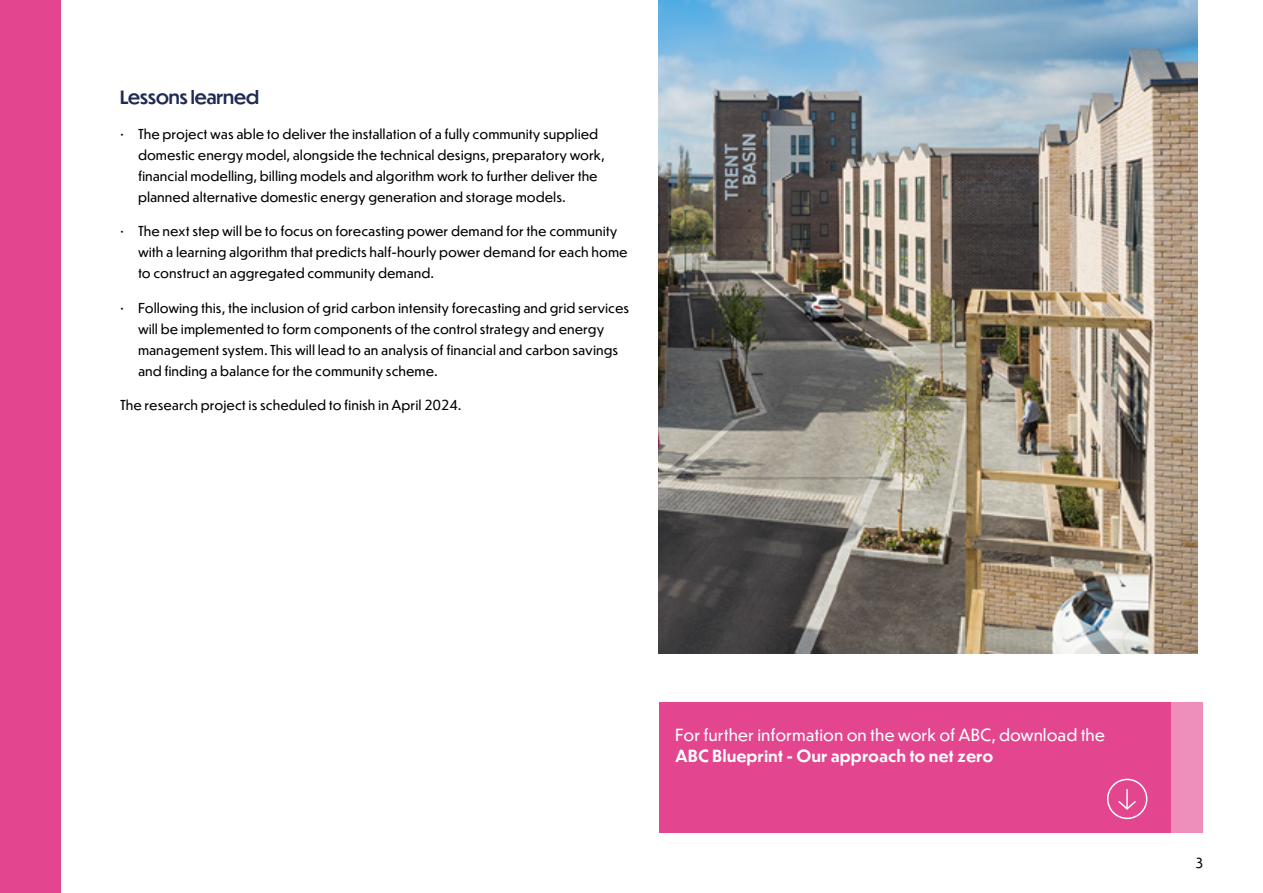
<style>
.page{position:relative;width:1263px;height:893px;background:#fff}
.page>*{position:absolute;margin:0;border:0;box-sizing:border-box;transform-origin:0 0}
.t1{font:500 18px "Dunbar Tall";color:#212a52}
.t2{font:16.5px "Dunbar Text";color:#fff}
.t3{font:700 16.5px "Dunbar Text";color:#fff}
.t4{font:13.5px/21px "Dunbar Text";color:#000}
</style>
<div class="page">
<div style="left:0;top:0;width:60px;height:893px;background:#e3458e"></div>
<div style="left:1170px;top:703px;width:33px;height:130px;background:#ee8fbb"></div>
<div style="left:659px;top:703px;width:511px;height:130px;background:#e3458e"></div>
<div style="left:1107px;top:779px;width:40px;height:40px;border:2px solid #fff;border-radius:50%"></div>
<svg style="left:1118px;top:790px;width:18px;height:20px"></svg>
<img style="left:659px;top:0;width:539px;height:654px">
<h1 class="t1" style="left:120px;top:84px;width:140px">Lessons learned</h1>
<p class="t4" style="left:138px;top:123px;width:469px;text-indent:-18px">• The project was able to deliver the installation of a fully community supplied domestic energy model, alongside the technical designs, preparatory work, financial modelling, billing models and algorithm work to further deliver the planned alternative domestic energy generation and storage models.</p>
<p class="t4" style="left:138px;top:220px;width:491px;text-indent:-18px">• The next step will be to focus on forecasting power demand for the community with a learning algorithm that predicts half-hourly power demand for each home to construct an aggregated community demand.</p>
<p class="t4" style="left:138px;top:297px;width:493px;text-indent:-18px">• Following this, the inclusion of grid carbon intensity forecasting and grid services will be implemented to form components of the control strategy and energy management system. This will lead to an analysis of financial and carbon savings and finding a balance for the community scheme.</p>
<p class="t4" style="left:120px;top:394px;width:343px">The research project is scheduled to finish in April 2024.</p>
<p class="t2" style="left:675px;top:723px;width:431px">For further information on the work of ABC, download the</p>
<p class="t3" style="left:675px;top:744px;width:320px">ABC Blueprint - Our approach to net zero</p>
<p class="t4" style="left:1196px;top:852px;width:9px">3</p>
</div>
